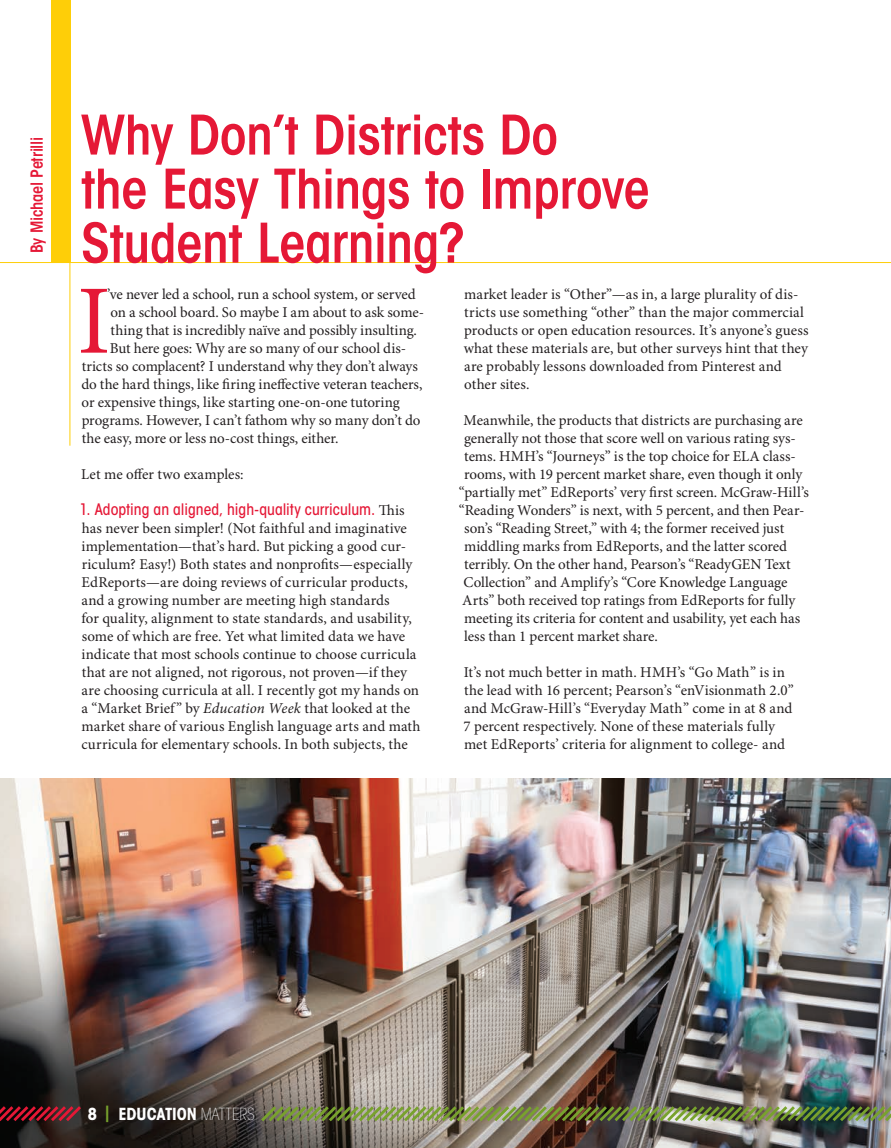
<style>
.page{position:relative;width:891px;height:1148px;background:#fff}
.page>*{position:absolute;margin:0;border:0;box-sizing:border-box;transform-origin:0 0}
.Drop_cap-smaller{font:98.1px "Minion Pro";color:#e51836}
.Headline{font:600 condensed 54px/54px "ITC Avant Garde Std";letter-spacing:-.01em;color:#e51836}
.t1{font:700 condensed 16.5px "ITC Avant Garde Std";letter-spacing:-.005em;color:#fff}
.Headline-2{font:600 condensed 16.5px "ITC Avant Garde Std";letter-spacing:-.015em;color:#e51836}
.Body_Text{font:500 condensed 15.75px "ITC Avant Garde Std";color:#e51836}
.Body_Text-2{font:15px/18px "Minion Pro";color:#231f20}
.Drop_cap-smaller-2{font:15px "Minion Pro";letter-spacing:-.005em;color:#231f20}
.s1{font-family:"Minion Pro";font-weight:400;font-stretch:normal;font-size:15px;color:#231f20}
.s2{font-style:italic}
.s3{color:#78a22d}
.s4{font-weight:200}
</style>
<div class="page">
<hr style="left:70px;top:48px;width:1px;height:398px;background:#fece08">
<hr style="left:0;top:262px;width:891px;height:1px;background:#fece08">
<div style="left:51px;top:0;width:19px;height:262px;background:#fece08"></div>
<img style="left:0;top:778px;width:891px;height:370px">
<svg style="left:0;top:1103px;width:84px;height:21px;background:#591921"></svg>
<img style="left:258px;top:1103px;width:633px;height:21px">
<p class="Headline-2" style="left:27px;top:253px;width:118px;rotate:-90deg">By Michael Petrilli</p>
<p class="Headline" style="left:81px;top:108px;width:570px">Why Don’t Districts Do<br>the Easy Things to Improve<br>Student Learning?</p>
<p class="Drop_cap-smaller" style="left:77px;top:263px;width:35px">I</p>
<p class="Drop_cap-smaller-2" style="left:107px;top:285px;width:310px">’ve never led a school, run a school system, or served</p>
<p class="Body_Text-2" style="left:464px;top:285px;width:346px">market leader is “Other”—as in, a large plurality of dis&shy;tricts use something “other” than the major commercial products or open education resources. It’s anyone’s guess what these materials are, but other surveys hint that they are probably lessons downloaded from Pinterest and other sites.</p>
<p class="Body_Text-2" style="left:464px;top:411px;width:341px">Meanwhile, the products that districts are purchasing are</p>
<p class="Body_Text-2" style="left:464px;top:429px;width:333px">generally not those that score well on various rating sys-</p>
<p class="Body_Text-2" style="left:464px;top:447px;width:333px">tems. HMH’s “Journeys” is the top choice for ELA class-</p>
<p class="Body_Text-2" style="left:464px;top:465px;width:340px">rooms, with 19 percent market share, even though it only</p>
<p class="Body_Text-2" style="left:459px;top:483px;width:352px">“partially met” EdReports’ very first screen. McGraw-Hill’s</p>
<p class="Body_Text-2" style="left:459px;top:501px;width:347px">“Reading Wonders” is next, with 5 percent, and then Pear-</p>
<p class="Body_Text-2" style="left:464px;top:519px;width:322px">son’s “Reading Street,” with 4; the former received just</p>
<p class="Body_Text-2" style="left:464px;top:537px;width:324px">middling marks from EdReports, and the latter scored</p>
<p class="Body_Text-2" style="left:464px;top:555px;width:328px">terribly. On the other hand, Pearson’s “ReadyGEN Text</p>
<p class="Body_Text-2" style="left:464px;top:573px;width:325px">Collection” and Amplify’s “Core Knowledge Language</p>
<p class="Body_Text-2" style="left:462px;top:591px;width:335px">Arts” both received top ratings from EdReports for fully</p>
<p class="Body_Text-2" style="left:464px;top:609px;width:338px">meeting its criteria for content and usability, yet each has</p>
<p class="Body_Text-2" style="left:464px;top:627px;width:195px">less than 1 percent market share.</p>
<p class="Body_Text-2" style="left:464px;top:663px;width:332px">It’s not much better in math. HMH’s “Go Math” is in the lead with 16 percent; Pearson’s “enVisionmath 2.0” and McGraw-Hill’s “Everyday Math” come in at 8 and 7 percent respectively. None of these materials fully met EdReports’ criteria for alignment to college- and</p>
<p class="Drop_cap-smaller-2" style="left:110px;top:303px;width:315px">on a school board. So maybe I am about to ask some-</p>
<p class="Drop_cap-smaller-2" style="left:110px;top:321px;width:308px">thing that is incredibly naïve and possibly insulting.</p>
<p class="Drop_cap-smaller-2" style="left:110px;top:339px;width:298px">But here goes: Why are so many of our school dis-</p>
<p class="Drop_cap-smaller-2" style="left:82px;top:357px;width:338px">tricts so complacent? I understand why they don’t always</p>
<p class="Drop_cap-smaller-2" style="left:81px;top:375px;width:343px">do the hard things, like firing ineffective veteran teachers,</p>
<p class="Drop_cap-smaller-2" style="left:82px;top:393px;width:320px">or expensive things, like starting one-on-one tutoring</p>
<p class="Drop_cap-smaller-2" style="left:82px;top:411px;width:340px">programs. However, I can’t fathom why so many don’t do</p>
<p class="Drop_cap-smaller-2" style="left:82px;top:429px;width:258px">the easy, more or less no-cost things, either.</p>
<p class="Body_Text-2" style="left:81px;top:465px;width:164px">Let me offer two examples:</p>
<p class="Body_Text" style="left:80px;top:499px;width:327px">1. Adopting an aligned, high-quality curriculum. <span class="s1">This</span></p>
<p class="Body_Text-2" style="left:81px;top:519px;width:341px">has never been simpler! (Not faithful and imaginative implementation—that’s hard. But picking a good cur&shy;riculum? Easy!) Both states and nonprofits—especially EdReports—are doing reviews of curricular products, and a growing number are meeting high standards<br>for quality, alignment to state standards, and usability, some of which are free. Yet what limited data we have indicate that most schools continue to choose curricula that are not aligned, not rigorous, not proven—if they are choosing curricula at all. I recently got my hands on a “Market Brief” by <span class="s2">Education Week</span> that looked at the market share of various English language arts and math curricula for elementary schools. In both subjects, the</p>
<p class="t1" style="left:88px;top:1103px;width:168px">8 <span class="s3">|</span> EDUCATION <span class="s4">MATTERS</span></p>
</div>
